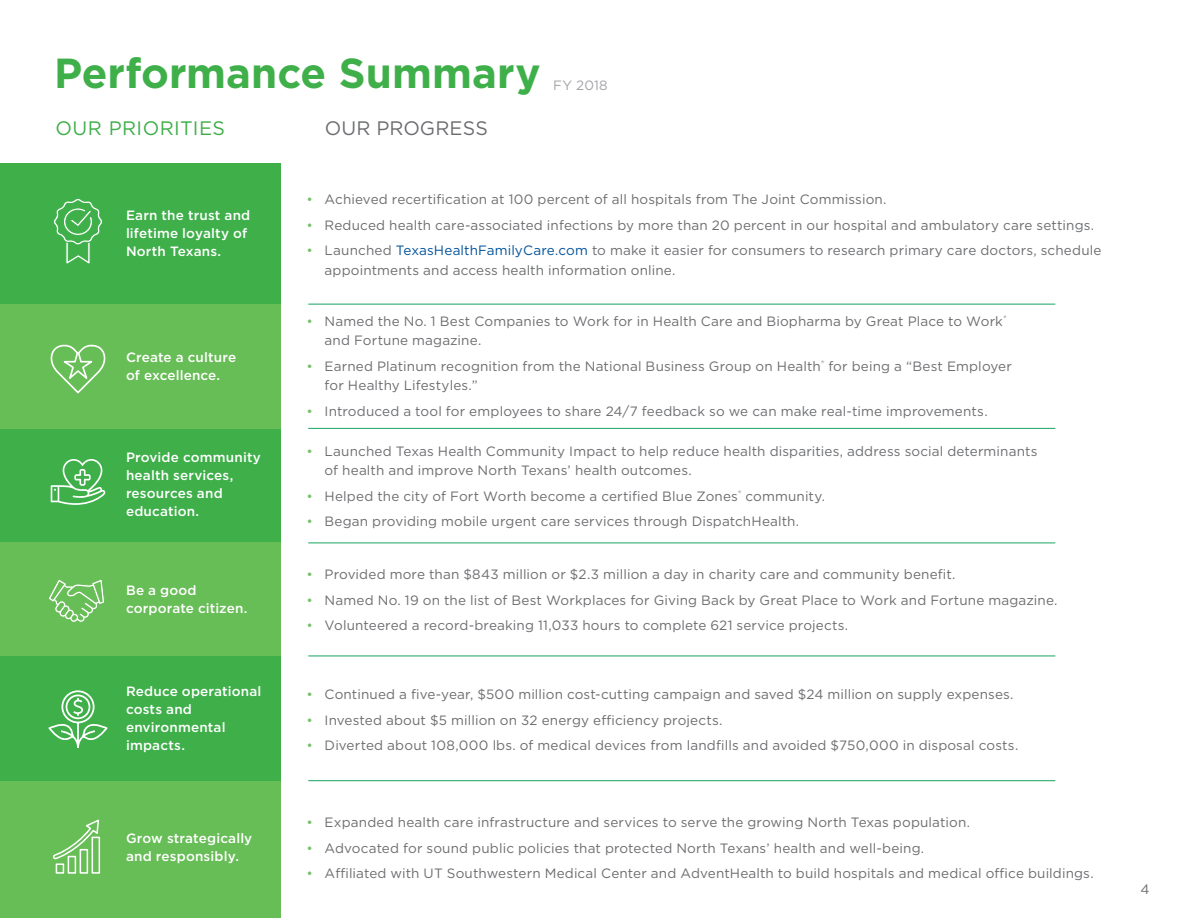
<style>
.page{position:relative;width:1188px;height:918px;background:#fff}
.page>*{position:absolute;margin:0;border:0;box-sizing:border-box;transform-origin:0 0}
.t1{font:700 42px "Gotham";color:#3eaf49}
.t2{font:19.5px "Gotham";letter-spacing:.02em;color:#3eaf49}
.t3{font:19.5px "Gotham";letter-spacing:.005em;color:#6c6d70}
.t4{font:13.5px/19.5px "Gotham";letter-spacing:.01em;color:#6c6d70}
.t5{font:500 13.5px/18px "Gotham";letter-spacing:.01em;color:#fff}
.t6{font:13.5px "Gotham";letter-spacing:.02em;color:#a3a4a8}
.s1{color:#76c36a}
.s2{color:#01529a}
</style>
<div class="page">
<div style="left:0;top:163px;width:281px;height:141px;background:#3eaf49"></div>
<div style="left:0;top:304px;width:281px;height:125px;background:#67bd56"></div>
<div style="left:0;top:429px;width:281px;height:114px;background:#3eaf49"></div>
<div style="left:0;top:543px;width:281px;height:113px;background:#67bd56"></div>
<div style="left:0;top:657px;width:281px;height:124px;background:#3eaf49"></div>
<div style="left:0;top:781px;width:281px;height:137px;background:#67bd56"></div>
<svg style="left:49px;top:580px;width:55px;height:42px"></svg>
<svg style="left:51px;top:459px;width:54px;height:46px"></svg>
<svg style="left:54px;top:198px;width:48px;height:66px"></svg>
<svg style="left:50px;top:344px;width:56px;height:50px"></svg>
<svg style="left:52px;top:819px;width:49px;height:55px"></svg>
<hr style="left:308px;top:304px;width:747px;height:1px;background:#19a260">
<hr style="left:308px;top:428px;width:747px;height:1px;background:#19a260">
<hr style="left:308px;top:543px;width:747px;height:1px;background:#19a260">
<hr style="left:308px;top:656px;width:747px;height:1px;background:#19a260">
<hr style="left:308px;top:780px;width:747px;height:1px;background:#19a260">
<svg style="left:48px;top:690px;width:60px;height:58px"></svg>
<h1 class="t1" style="left:54px;top:45px;width:488px">Performance Summary</h1>
<h2 class="t2" style="left:55px;top:116px;width:171px">OUR PRIORITIES</h2>
<h2 class="t3" style="left:325px;top:116px;width:165px">OUR PROGRESS</h2>
<p class="t6" style="left:553px;top:76px;width:56px">FY 2018</p>
<p class="t5" style="left:126px;top:206px;width:126px">Earn the trust and lifetime loyalty of<br>North Texans.</p>
<p class="t5" style="left:126px;top:348px;width:112px">Create a culture of excellence.</p>
<p class="t5" style="left:126px;top:448px;width:136px">Provide community health services, resources and education.</p>
<p class="t5" style="left:126px;top:581px;width:123px">Be a good corporate citizen.</p>
<p class="t5" style="left:126px;top:682px;width:137px">Reduce operational costs and environmental impacts.</p>
<p class="t5" style="left:126px;top:829px;width:128px">Grow strategically and responsibly.</p>
<p class="t4" style="left:307px;top:189px;width:581px"><span class="s1">•</span> Achieved recertification at 100 percent of all hospitals from The Joint Commission.</p>
<p class="t4" style="left:307px;top:215px;width:789px"><span class="s1">•</span> Reduced health care-associated infections by more than 20 percent in our hospital and ambulatory care settings.</p>
<p class="t4" style="left:325px;top:240px;width:778px;text-indent:-18px"><span class="s1">•</span> Launched <span class="s2">TexasHealthFamilyCare.com</span> to make it easier for consumers to research primary care doctors, schedule appointments and access health information online.</p>
<p class="t4" style="left:325px;top:311px;width:684px;text-indent:-18px"><span class="s1">•</span> Named the No. 1 Best Companies to Work for in Health Care and Biopharma by Great Place to Work<sup>® </sup>and Fortune magazine.</p>
<p class="t4" style="left:325px;top:356px;width:689px;text-indent:-18px"><span class="s1">•</span> Earned Platinum recognition from the National Business Group on Health<sup>®</sup> for being a “Best Employer for Healthy Lifestyles.”</p>
<p class="t4" style="left:307px;top:401px;width:683px"><span class="s1">•</span> Introduced a tool for employees to share 24/7 feedback so we can make real-time improvements.</p>
<p class="t4" style="left:325px;top:441px;width:714px;text-indent:-18px"><span class="s1">•</span> Launched Texas Health Community Impact to help reduce health disparities, address social determinants of health and improve North Texans’ health outcomes.</p>
<p class="t4" style="left:307px;top:486px;width:520px"><span class="s1">•</span> Helped the city of Fort Worth become a certified Blue Zones<sup>®</sup> community.</p>
<p class="t4" style="left:307px;top:512px;width:494px"><span class="s1">•</span> Began providing mobile urgent care services through DispatchHealth.</p>
<p class="t4" style="left:307px;top:564px;width:651px"><span class="s1">•</span> Provided more than $843 million or $2.3 million a day in charity care and community benefit.</p>
<p class="t4" style="left:307px;top:590px;width:753px"><span class="s1">•</span> Named No. 19 on the list of Best Workplaces for Giving Back by Great Place to Work and Fortune magazine.</p>
<p class="t4" style="left:307px;top:615px;width:543px"><span class="s1">•</span> Volunteered a record-breaking 11,033 hours to complete 621 service projects.</p>
<p class="t4" style="left:307px;top:684px;width:708px"><span class="s1">•</span> Continued a five-year, $500 million cost-cutting campaign and saved $24 million on supply expenses.</p>
<p class="t4" style="left:307px;top:710px;width:417px"><span class="s1">•</span> Invested about $5 million on 32 energy efficiency projects.</p>
<p class="t4" style="left:307px;top:735px;width:713px"><span class="s1">•</span> Diverted about 108,000 lbs. of medical devices from landfills and avoided $750,000 in disposal costs.</p>
<p class="t4" style="left:307px;top:812px;width:665px"><span class="s1">•</span> Expanded health care infrastructure and services to serve the growing North Texas population.</p>
<p class="t4" style="left:307px;top:838px;width:619px"><span class="s1">•</span> Advocated for sound public policies that protected North Texans’ health and well-being.</p>
<p class="t4" style="left:307px;top:863px;width:789px"><span class="s1">•</span> Affiliated with UT Southwestern Medical Center and AdventHealth to build hospitals and medical office buildings.</p>
<p class="t4" style="left:1140px;top:879px;width:11px">4</p>
</div>
